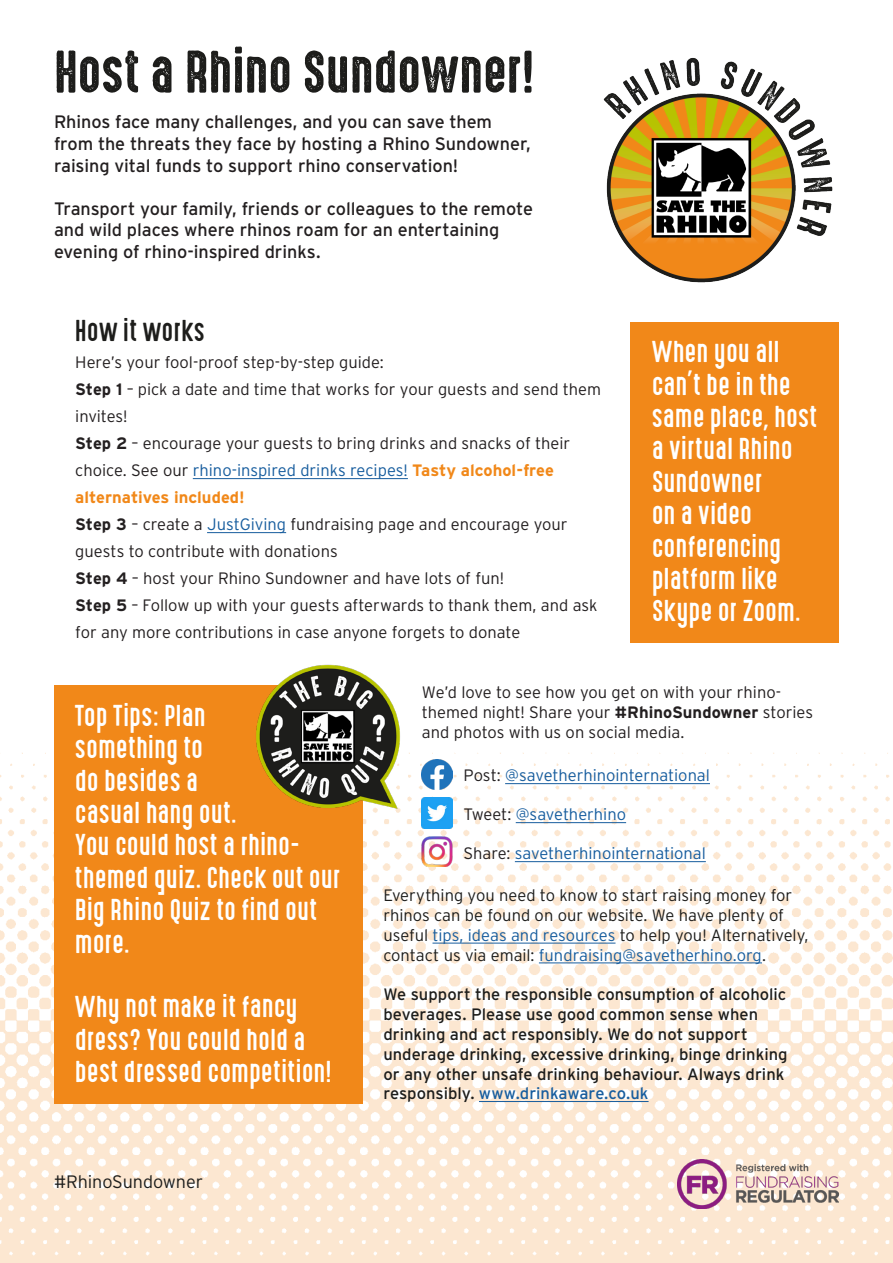
<style>
.page{position:relative;width:893px;height:1263px;background:#fff}
.page>*{position:absolute;margin:0;border:0;box-sizing:border-box;transform-origin:0 0}
.t1{font:54px "High Voltage Rough";letter-spacing:-.005em;color:#1d1d1b}
.t2{font:300 27px/32.4px "High Voltage";color:#fff}
.t3{font:300 27px "High Voltage";letter-spacing:.005em;color:#1d1d1b}
.t4{font:18px/21.6px "Interstate";letter-spacing:-.005em;color:#231f20}
.t5{font:300 18px "Interstate";letter-spacing:-.005em;color:#1d1d1b}
.t6{font:300 16.5px/27px "Interstate";color:#231f20}
.t7{font:16.5px/19.8px "Interstate";color:#1d1d1b}
.t8{font:300 16.5px/19.8px "Interstate";color:#1d1d1b}
.t9{font:300 16.5px "Interstate";letter-spacing:-.005em;color:#175d9e}
.s1{font-weight:700}
.s2{color:#175d9e}
.s3{font-weight:700;color:#f18819}
.s4{color:#231f20}
</style>
<div class="page">
<img style="left:0;top:752px;width:893px;height:511px">
<img style="left:603px;top:57px;width:230px;height:226px">
<img style="left:678px;top:1160px;width:161px;height:49px">
<hr style="left:193px;top:478px;width:215px;height:1px;background:#175d9e">
<hr style="left:207px;top:532px;width:79px;height:1px;background:#175d9e">
<hr style="left:432px;top:943px;width:183px;height:1px;background:#175d9e">
<hr style="left:539px;top:963px;width:223px;height:1px;background:#175d9e">
<hr style="left:479px;top:1101px;width:170px;height:1px;background:#175d9e">
<div style="left:631px;top:322px;width:208px;height:321px;background:#f18819"></div>
<div style="left:54px;top:685px;width:308px;height:418px;background:#f18819"></div>
<img style="left:256px;top:664px;width:145px;height:146px">
<img style="left:422px;top:836px;width:30px;height:31px">
<img style="left:422px;top:759px;width:30px;height:30px">
<img style="left:422px;top:798px;width:30px;height:30px">
<hr style="left:505px;top:783px;width:205px;height:1px;background:#175d9e">
<hr style="left:516px;top:822px;width:110px;height:1px;background:#175d9e">
<hr style="left:515px;top:861px;width:191px;height:1px;background:#175d9e">
<h1 class="t1" style="left:54px;top:42px;width:481px">Host a Rhino Sundowner!</h1>
<p class="t4" style="left:54px;top:111px;width:478px">Rhinos face many challenges, and you can save them from the threats they face by hosting a Rhino Sundowner, raising vital funds to support rhino conservation!</p>
<p class="t4" style="left:54px;top:197px;width:480px">Transport your family, friends or colleagues to the remote and wild places where rhinos roam for an entertaining evening of rhino-inspired drinks.</p>
<p class="t3" style="left:75px;top:316px;width:131px">How it works</p>
<p class="t6" style="left:75px;top:349px;width:310px">Here’s your fool-proof step-by-step guide:</p>
<p class="t6" style="left:75px;top:376px;width:527px"><span class="s1">Step 1</span> – pick a date and time that works for your guests and send them invites!</p>
<p class="t6" style="left:75px;top:430px;width:496px"><span class="s1">Step 2</span> – encourage your guests to bring drinks and snacks of their choice. See our <span class="s2">rhino-inspired drinks recipes!</span> <span class="s3">Tasty alcohol-free alternatives included!</span></p>
<p class="t6" style="left:75px;top:511px;width:494px"><span class="s1">Step 3</span> – create a <span class="s2">JustGiving</span> fundraising page and encourage your guests to contribute with donations</p>
<p class="t6" style="left:75px;top:565px;width:430px"><span class="s1">Step 4</span> – host your Rhino Sundowner and have lots of fun!</p>
<p class="t6" style="left:75px;top:592px;width:524px"><span class="s1">Step 5</span> – Follow up with your guests afterwards to thank them, and ask for any more contributions in case anyone forgets to donate</p>
<p class="t2" style="left:652px;top:337px;width:167px">When you all can’t be in the same place, host a virtual Rhino<br>Sundowner<br>on a video conferencing platform like<br>Skype or Zoom.</p>
<p class="t2" style="left:75px;top:700px;width:267px">Top Tips: Plan<br>something to<br>do besides a<br>casual hang out.<br>You could host a rhino&shy;themed quiz. Check out our<br>Big Rhino Quiz to find out more.</p>
<p class="t2" style="left:75px;top:992px;width:258px">Why not make it fancy dress? You could hold a best dressed competition!</p>
<p class="t5" style="left:54px;top:1172px;width:151px">#RhinoSundowner</p>
<p class="t6" style="left:422px;top:682px;width:393px;line-height:19.8px">We’d love to see how you get on with your rhino&shy;themed night! Share your <span class="s1">#RhinoSundowner</span> stories and photos with us on social media.</p>
<p class="t9" style="left:463px;top:766px;width:248px"><span class="s4">Post:</span> @savetherhinointernational</p>
<p class="t9" style="left:463px;top:805px;width:164px"><span class="s4">Tweet:</span> @savetherhino</p>
<p class="t9" style="left:463px;top:844px;width:244px"><span class="s4">Share:</span> savetherhinointernational</p>
<p class="t8" style="left:383px;top:885px;width:427px">Everything you need to know to start raising money for rhinos can be found on our website. We have plenty of useful <span class="s2">tips, ideas and resources</span> to help you! Alternatively, contact us via email: <span class="s2">fundraising@savetherhino.org</span>.</p>
<p class="t7" style="left:383px;top:984px;width:406px">We support the responsible consumption of alcoholic beverages. Please use good common sense when drinking and act responsibly. We do not support underage drinking, excessive drinking, binge drinking or any other unsafe drinking behaviour. Always drink responsibly. <span class="s2">www.drinkaware.co.uk</span></p>
</div>
